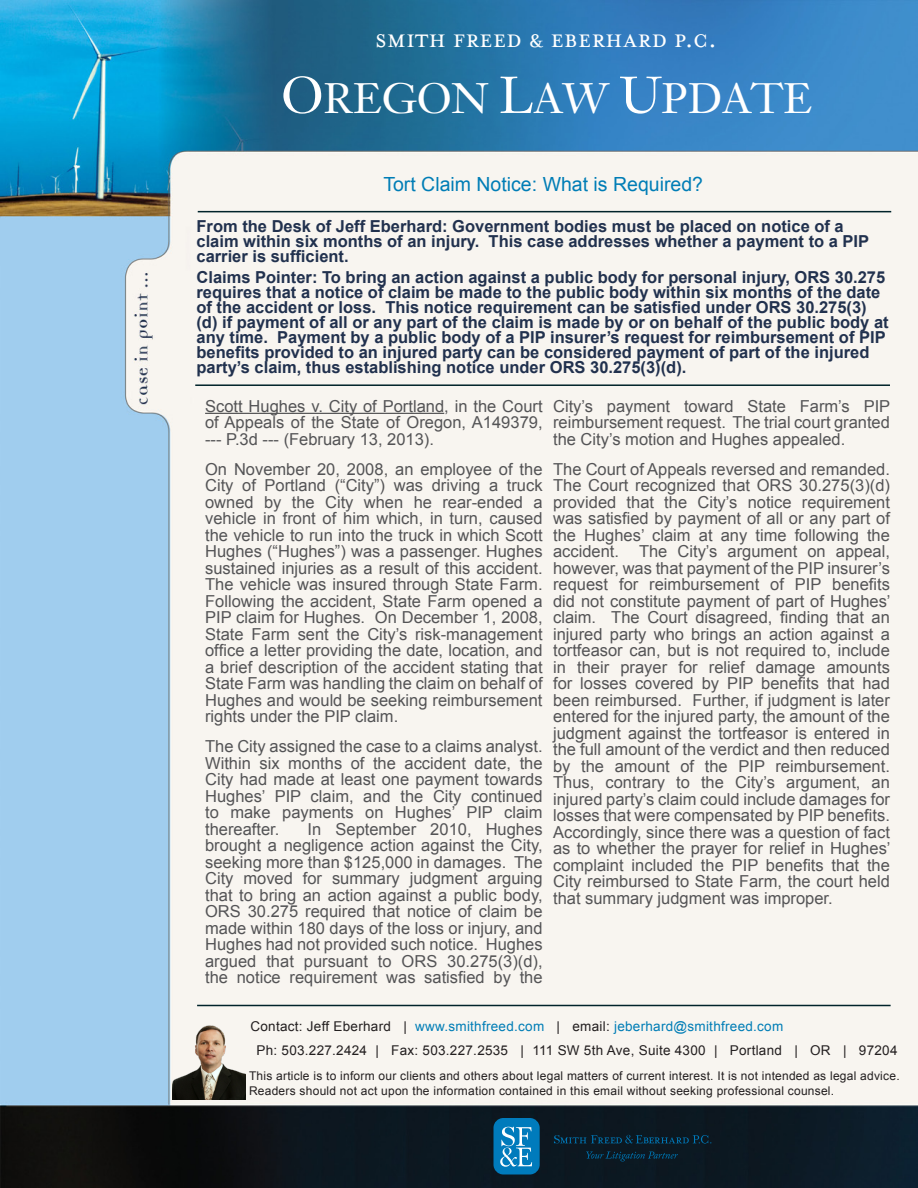
<style>
.page{position:relative;width:918px;height:1188px;background:#fff}
.page>*{position:absolute;margin:0;border:0;box-sizing:border-box;transform-origin:0 0}
.t1{font:42px "Janson Text";color:#fff}
.t2{font:28.5px "Mrs Eaves All Small Caps";color:#fff}
.t3{font:19.5px "Arial";color:#007db6}
.t4{font:16.5px/16.5px "Arial";color:#545456;text-align:justify}
.t5{font:700 16.5px/15px "Arial";color:#21314e}
.t6{font:13.5px "Arial";letter-spacing:.02em;color:#231f20}
.t7{font:13.5px "Arial";letter-spacing:.02em;color:#007db6}
.t8{font:12px/14.4px "Arial";letter-spacing:.02em;color:#231f20}
.s1{font-size:51px}
.s2{color:#231f20}
</style>
<div class="page">
<img style="left:0;top:0;width:918px;height:1188px">
<hr style="left:198px;top:211px;width:693px;height:1px;background:#00232a">
<hr style="left:195px;top:384px;width:695px;height:2px;background:#00232a">
<svg style="left:586px;top:1152px;width:92px;height:10px"></svg>
<div style="left:494px;top:1118px;width:46px;height:56px;background:#007bbc;border-radius:10px"></div>
<svg style="left:500px;top:1127px;width:32px;height:40px"></svg>
<svg style="left:554px;top:1135px;width:157px;height:9px"></svg>
<hr style="left:205px;top:413px;width:239px;height:1px;background:#545456">
<hr style="left:197px;top:1005px;width:694px;height:1px;background:#00232a">
<img style="left:173px;top:1021px;width:72px;height:79px">
<p class="t2" style="left:375px;top:28px;width:343px">Smith Freed &amp; Eberhard P.C.</p>
<p class="t1" style="left:281px;top:72px;width:533px"><span class="s1">O</span>REGON <span class="s1">L</span>AW <span class="s1">U</span>PDATE</p>
<p class="t3" style="left:383px;top:171px;width:321px">Tort Claim Notice: What is Required?</p>
<p class="t5" style="left:196px;top:219px;width:674px">From the Desk of Jeff Eberhard: Government bodies must be placed on notice of a claim within six months of an injury. This case addresses whether a payment to a PIP carrier is sufficient.</p>
<p class="t5" style="left:196px;top:270px;width:694px">Claims Pointer: To bring an action against a public body for personal injury, ORS 30.275 requires that a notice of claim be made to the public body within six months of the date of the accident or loss. This notice requirement can be satisfied under ORS 30.275(3) (d) if payment of all or any part of the claim is made by or on behalf of the public body at any time. Payment by a public body of a PIP insurer’s request for reimbursement of PIP benefits provided to an injured party can be considered payment of part of the injured party’s claim, thus establishing notice under ORS 30.275(3)(d).</p>
<p class="t4" style="left:205px;top:398px;width:339px">Scott Hughes v. City of Portland, in the Court of Appeals of the State of Oregon, A149379, --- P.3d --- (February 13, 2013).</p>
<p class="t4" style="left:205px;top:461px;width:339px">On November 20, 2008, an employee of the City of Portland (“City”) was driving a truck owned by the City when he rear-ended a vehicle in front of him which, in turn, caused the vehicle to run into the truck in which Scott Hughes (“Hughes”) was a passenger. Hughes sustained injuries as a result of this accident.<br>The vehicle was insured through State Farm.<br>Following the accident, State Farm opened a PIP claim for Hughes. On December 1, 2008, State Farm sent the City’s risk-management office a letter providing the date, location, and a brief description of the accident stating that State Farm was handling the claim on behalf of Hughes and would be seeking reimbursement rights under the PIP claim.</p>
<p class="t4" style="left:205px;top:738px;width:339px">The City assigned the case to a claims analyst.<br>Within six months of the accident date, the City had made at least one payment towards Hughes’ PIP claim, and the City continued to make payments on Hughes’ PIP claim thereafter.</p>
<p class="t4" style="left:205px;top:821px;width:339px;text-indent:103px">In September 2010, Hughes brought a negligence action against the City, seeking more than $125,000 in damages. The City moved for summary judgment arguing that to bring an action against a public body, ORS 30.275 required that notice of claim be made within 180 days of the loss or injury, and Hughes had not provided such notice. Hughes argued that pursuant to ORS 30.275(3)(d), the notice requirement was satisfied by the</p>
<p class="t4" style="left:553px;top:398px;width:339px">City’s payment toward State Farm’s PIP reimbursement request. The trial court granted the City’s motion and Hughes appealed.</p>
<p class="t4" style="left:553px;top:461px;width:339px">The Court of Appeals reversed and remanded.<br>The Court recognized that ORS 30.275(3)(d) provided that the City’s notice requirement was satisfied by payment of all or any part of the Hughes’ claim at any time following the accident. The City’s argument on appeal, however, was that payment of the PIP insurer’s request for reimbursement of PIP benefits did not constitute payment of part of Hughes’ claim. The Court disagreed, finding that an injured party who brings an action against a tortfeasor can, but is not required to, include in their prayer for relief damage amounts for losses covered by PIP benefits that had been reimbursed. Further, if judgment is later entered for the injured party, the amount of the judgment against the tortfeasor is entered in the full amount of the verdict and then reduced by the amount of the PIP reimbursement.<br>Thus, contrary to the City’s argument, an injured party’s claim could include damages for losses that were compensated by PIP benefits.<br>Accordingly, since there was a question of fact as to whether the prayer for relief in Hughes’ complaint included the PIP benefits that the City reimbursed to State Farm, the court held that summary judgment was improper.</p>
<p class="t7" style="left:250px;top:1017px;width:534px"><span class="s2">Contact: Jeff Eberhard |</span> www.smithfreed.com <span class="s2">| email:</span> jeberhard@smithfreed.com</p>
<p class="t6" style="left:256px;top:1041px;width:643px">Ph: 503.227.2424 | Fax: 503.227.2535 | 111 SW 5th Ave, Suite 4300 | Portland | OR | 97204</p>
<p class="t8" style="left:249px;top:1069px;width:652px">This article is to inform our clients and others about legal matters of current interest. It is not intended as legal advice.<br>Readers should not act upon the information contained in this email without seeking professional counsel.</p>
</div>
